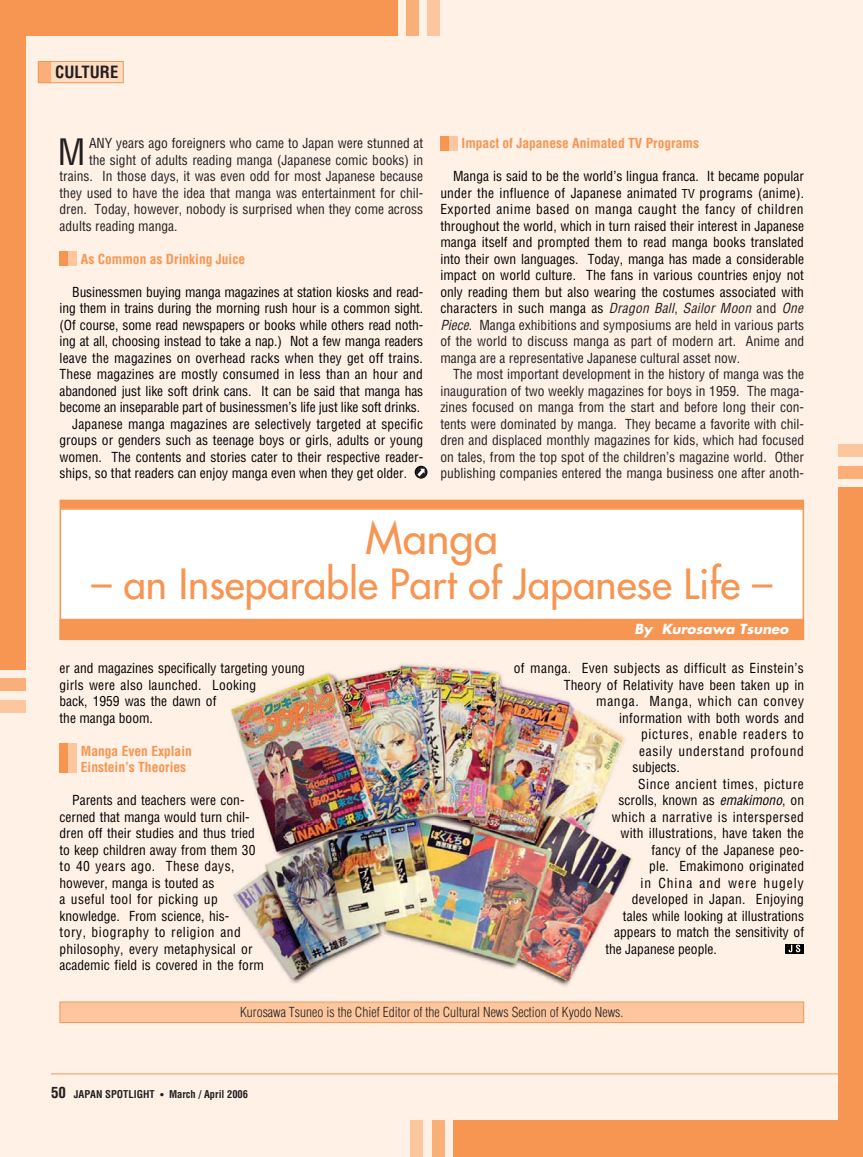
<style>
.page{position:relative;width:863px;height:1157px;background:#fff}
.page>*{position:absolute;margin:0;border:0;box-sizing:border-box;transform-origin:0 0}
.t1{font:43.5px "Futura";color:#f79552}
.t2{font:40.5px "Futura";color:#f79552}
.t3{font:condensed 35.55px "Helvetica";color:#231f20}
.t4{font:700 condensed 16.5px "Helvetica";color:#231f20}
.t5{font:condensed 13.5px/16.5px "Helvetica";color:#000}
.t6{font:condensed 13.5px/16.5px "Helvetica";color:#231f20;text-align:justify}
.t7{font:700 condensed 13.5px/16.5px "Helvetica";color:#f79552}
.t8{font:condensed 13.5px "Helvetica";letter-spacing:.025em;color:#000}
.t9{font:300 condensed 13.5px "Helvetica";color:#231f20}
.t10{font:condensed 13.5px "Helvetica";letter-spacing:.05em;color:#000}
.t11{font:condensed 13.5px "Helvetica";letter-spacing:.035em;color:#000}
.t12{font:condensed 13.5px "Helvetica";letter-spacing:.04em;color:#000}
.t13{font:condensed 13.5px "Helvetica";letter-spacing:.055em;color:#000}
.t14{font:condensed 13.5px "Helvetica";letter-spacing:.075em;color:#000}
.t15{font:italic 700 13.5px "Futura";color:#fff}
.t16{font:700 condensed 10.5px "Helvetica";color:#231f20}
.s1{font-size:12px}
.s2{font-style:italic;color:#231f20}
.s3{color:#231f20}
.s4{font-style:italic}
.s5{font-size:15px}
.s6{font-size:9px}
</style>
<div class="page">
<div style="left:0;top:0;width:862px;height:1156px;background:#fff1e6"></div>
<div style="left:38px;top:62px;width:13px;height:21px;background:#faae78"></div>
<div style="left:51px;top:62px;width:72px;height:21px;background:#fedcc2"></div>
<hr style="left:38px;top:61px;width:85px;height:1px;background:#f79552">
<hr style="left:38px;top:82px;width:85px;height:1px;background:#f79552">
<hr style="left:51px;top:1073px;width:811px;height:1px;background:#f79552">
<div style="left:60px;top:1002px;width:743px;height:20px;background:#fcc79f"></div>
<div style="left:60px;top:1001px;width:744px;height:21px;border:1px solid #f79552"></div>
<div style="left:785px;top:943px;width:19px;height:10px;background:#000"></div>
<svg style="left:788px;top:944px;width:12px;height:8px"></svg>
<div style="left:60px;top:743px;width:8px;height:30px;background:#f79552"></div>
<div style="left:68px;top:743px;width:9px;height:30px;background:#fcc79f"></div>
<div style="left:60px;top:251px;width:8px;height:15px;background:#f79552"></div>
<div style="left:68px;top:251px;width:9px;height:15px;background:#fcc79f"></div>
<div style="left:440px;top:136px;width:9px;height:15px;background:#f79552"></div>
<div style="left:449px;top:136px;width:8px;height:15px;background:#fcc79f"></div>
<div style="left:61px;top:509px;width:741px;height:129px;background:#fff"></div>
<div style="left:60px;top:508px;width:744px;height:132px;border:2px solid #f79552"></div>
<div style="left:61px;top:620px;width:741px;height:18px;background:#f79552"></div>
<div style="left:60px;top:619px;width:744px;height:21px;border:2px solid #f79552"></div>
<div style="left:61px;top:501px;width:741px;height:5px;background:#f79552"></div>
<div style="left:60px;top:499px;width:744px;height:9px;border:2px solid #f79552"></div>
<div style="left:0;top:0;width:26px;height:670px;background:#f79552"></div>
<div style="left:0;top:678px;width:26px;height:13px;background:#faae78"></div>
<div style="left:0;top:699px;width:26px;height:13px;background:#fcc79f"></div>
<div style="left:0;top:0;width:398px;height:36px;background:#f79552"></div>
<div style="left:406px;top:0;width:13px;height:36px;background:#faae78"></div>
<div style="left:427px;top:0;width:13px;height:36px;background:#fcc79f"></div>
<div style="left:838px;top:487px;width:24px;height:659px;background:#f79552"></div>
<div style="left:838px;top:465px;width:24px;height:13px;background:#faae78"></div>
<div style="left:838px;top:444px;width:24px;height:13px;background:#fcc79f"></div>
<div style="left:453px;top:1120px;width:409px;height:36px;background:#f79552"></div>
<div style="left:432px;top:1120px;width:12px;height:36px;background:#faae78"></div>
<div style="left:410px;top:1120px;width:13px;height:36px;background:#fcc79f"></div>
<svg style="left:123px;top:62px;width:1px;height:21px"></svg>
<svg style="left:38px;top:62px;width:1px;height:20px"></svg>
<svg style="left:414px;top:466px;width:13px;height:12px"></svg>
<svg style="left:416px;top:466px;width:10px;height:12px"></svg>
<svg style="left:417px;top:468px;width:7px;height:8px"></svg>
<img style="left:229px;top:663px;width:404px;height:324px">
<p class="t4" style="left:55px;top:65px;width:64px">CULTURE</p>
<h3 class="t3" style="left:58px;top:137px;width:29px">M</h3>
<p class="t6" style="left:89px;top:136px;width:336px">ANY years ago foreigners who came to Japan were stunned at</p>
<p class="t6" style="left:89px;top:152px;width:336px">the sight of adults reading manga (Japanese comic books) in</p>
<p class="t6" style="left:60px;top:169px;width:365px">trains. In those days, it was even odd for most Japanese because</p>
<p class="t6" style="left:60px;top:185px;width:365px">they used to have the idea that manga was entertainment for chil-</p>
<p class="t6" style="left:60px;top:202px;width:365px">dren. Today, however, nobody is surprised when they come across</p>
<p class="t6" style="left:60px;top:218px;width:120px">adults reading manga.</p>
<p class="t7" style="left:81px;top:251px;width:166px">As Common as Drinking Juice</p>
<p class="t5" style="left:72px;top:284px;width:352px">Businessmen buying manga magazines at station kiosks and read-</p>
<p class="t5" style="left:60px;top:301px;width:365px">ing them in trains during the morning rush hour is a common sight.</p>
<p class="t5" style="left:60px;top:317px;width:365px">(Of course, some read newspapers or books while others read noth-</p>
<p class="t5" style="left:60px;top:334px;width:365px">ing at all, choosing instead to take a nap.) Not a few manga readers</p>
<p class="t5" style="left:60px;top:350px;width:365px">leave the magazines on overhead racks when they get off trains.</p>
<p class="t5" style="left:60px;top:367px;width:365px">These magazines are mostly consumed in less than an hour and</p>
<p class="t5" style="left:60px;top:383px;width:365px">abandoned just like soft drink cans. It can be said that manga has</p>
<p class="t5" style="left:60px;top:400px;width:362px">become an inseparable part of businessmen’s life just like soft drinks.</p>
<p class="t5" style="left:72px;top:416px;width:352px">Japanese manga magazines are selectively targeted at specific</p>
<p class="t5" style="left:60px;top:433px;width:365px">groups or genders such as teenage boys or girls, adults or young</p>
<p class="t5" style="left:60px;top:449px;width:365px">women. The contents and stories cater to their respective reader-</p>
<p class="t5" style="left:60px;top:466px;width:349px">ships, so that readers can enjoy manga even when they get older.</p>
<p class="t7" style="left:461px;top:136px;width:239px">Impact of Japanese Animated TV Programs</p>
<p class="t5" style="left:440px;top:169px;width:365px;text-align:justify;text-indent:13px">Manga is said to be the world’s lingua franca. It became popular under the influence of Japanese animated <span class="s1">TV</span> programs (anime).<br>Exported anime based on manga caught the fancy of children throughout the world, which in turn raised their interest in Japanese manga itself and prompted them to read manga books translated into their own languages. Today, manga has made a considerable impact on world culture. The fans in various countries enjoy not only reading them but also wearing the costumes associated with characters in such manga as <span class="s2">Dragon Ball</span><span class="s3">,</span> <span class="s2">Sailor Moon</span> <span class="s3">and</span> <span class="s2">One Piece</span><span class="s3">. Manga exhibitions and symposiums are held in various parts of the world to discuss manga as part of modern art. Anime and manga are a representative Japanese cultural asset now.</span></p>
<p class="t6" style="left:440px;top:367px;width:365px;text-indent:13px">The most important development in the history of manga was the inauguration of two weekly magazines for boys in 1959. The maga&shy;zines focused on manga from the start and before long their con&shy;tents were dominated by manga. They became a favorite with chil&shy;dren and displaced monthly magazines for kids, which had focused on tales, from the top spot of the children’s magazine world. Other publishing companies entered the manga business one after anoth-</p>
<h1 class="t1" style="left:365px;top:515px;width:134px">Manga</h1>
<h2 class="t2" style="left:91px;top:563px;width:682px">– an Inseparable Part of Japanese Life –</h2>
<p class="t15" style="left:634px;top:622px;width:155px">By Kurosawa Tsuneo</p>
<p class="t5" style="left:60px;top:661px;width:247px">er and magazines specifically targeting young girls were also launched. Looking<br>back, 1959 was the dawn of<br>the manga boom.</p>
<p class="t7" style="left:81px;top:743px;width:112px">Manga Even Explain<br>Einstein’s Theories</p>
<p class="t5" style="left:60px;top:793px;width:206px;text-indent:13px">Parents and teachers were con&shy;cerned that manga would turn chil&shy;dren off their studies and thus tried to keep children away from them 30 to 40 years ago. These days, however, manga is touted as<br>a useful tool for picking up knowledge. From science, his-<br>tory, biography to religion and philosophy, every metaphysical or academic field is covered in the form</p>
<p class="t8" style="left:514px;top:662px;width:291px">of manga. Even subjects as difficult as Einstein’s</p>
<p class="t5" style="left:563px;top:677px;width:242px">Theory of Relativity have been taken up in</p>
<p class="t10" style="left:596px;top:695px;width:209px">manga. Manga, which can convey</p>
<p class="t5" style="left:619px;top:710px;width:187px">information with both words and</p>
<p class="t13" style="left:641px;top:728px;width:164px">pictures, enable readers to</p>
<p class="t10" style="left:639px;top:745px;width:166px">easily understand profound</p>
<p class="t5" style="left:632px;top:760px;width:49px">subjects.</p>
<p class="t12" style="left:638px;top:778px;width:167px">Since ancient times, picture</p>
<p class="t5" style="left:618px;top:793px;width:187px">scrolls, known as <span class="s4">emakimono</span>, on</p>
<p class="t11" style="left:611px;top:811px;width:194px">which a narrative is interspersed</p>
<p class="t5" style="left:620px;top:826px;width:185px">with illustrations, have taken the</p>
<p class="t5" style="left:651px;top:842px;width:154px">fancy of the Japanese peo-</p>
<p class="t5" style="left:649px;top:859px;width:156px">ple. Emakimono originated</p>
<p class="t14" style="left:640px;top:877px;width:165px">in China and were hugely</p>
<p class="t8" style="left:631px;top:893px;width:174px">developed in Japan. Enjoying</p>
<p class="t5" style="left:623px;top:908px;width:182px">tales while looking at illustrations</p>
<p class="t5" style="left:614px;top:925px;width:191px">appears to match the sensitivity of</p>
<p class="t5" style="left:605px;top:941px;width:113px">the Japanese people.</p>
<p class="t9" style="left:240px;top:1006px;width:385px">Kurosawa Tsuneo is the Chief Editor of the Cultural News Section of Kyodo News.</p>
<p class="t16" style="left:51px;top:1089px;width:198px"><span class="s5">50</span> JAPAN SPOTLIGHT <span class="s6">•</span> March / April 2006</p>
</div>
